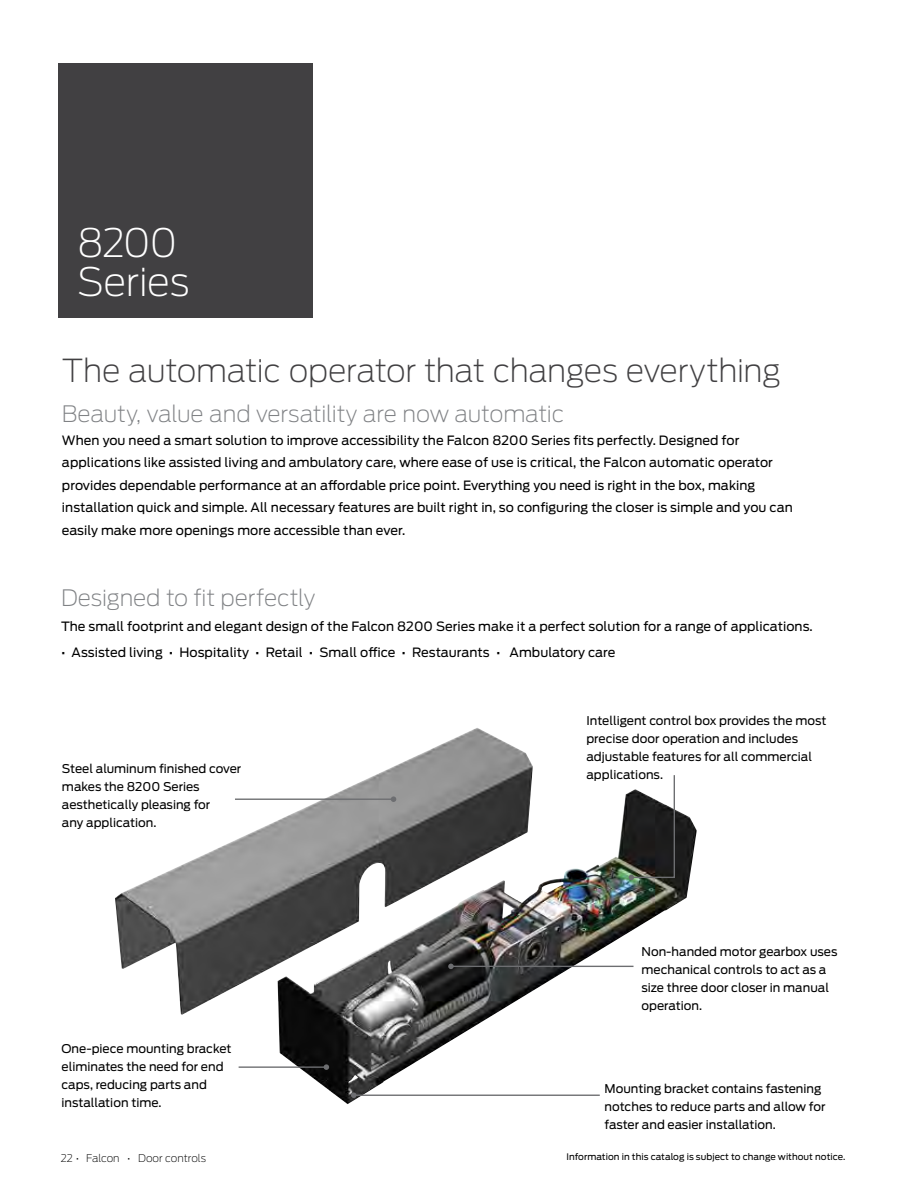
<style>
.page{position:relative;width:918px;height:1188px;background:#fff}
.page>*{position:absolute;margin:0;border:0;box-sizing:border-box;transform-origin:0 0}
.t1{font:200 39px/39px "Antenna";letter-spacing:-.015em;color:#fff}
.t2{font:200 31.5px "Antenna";letter-spacing:-.015em;color:#414042}
.t3{font:200 22.5px "Antenna";letter-spacing:-.01em;color:#808285}
.t4{font:12.75px/22.5px "Antenna";letter-spacing:.005em;color:#000}
.t5{font:12px/18px "Antenna";color:#000}
.t6{font:200 10.5px "Antenna";color:#000}
.t7{font:9px "Antenna";letter-spacing:.005em;color:#000}
</style>
<div class="page">
<div style="left:58px;top:63px;width:255px;height:255px;background:#414042"></div>
<img style="left:115px;top:728px;width:582px;height:376px">
<hr style="left:239px;top:1066px;width:87px;height:2px;background:#6d6e71">
<svg style="left:324px;top:1064px;width:5px;height:6px"></svg>
<hr style="left:354px;top:1095px;width:246px;height:1px;background:#6d6e71">
<svg style="left:351px;top:1092px;width:5px;height:6px"></svg>
<hr style="left:451px;top:966px;width:183px;height:1px;background:#6d6e71">
<svg style="left:448px;top:964px;width:6px;height:5px"></svg>
<hr style="left:235px;top:799px;width:159px;height:1px;background:#6d6e71">
<svg style="left:391px;top:796px;width:5px;height:6px"></svg>
<svg style="left:629px;top:774px;width:47px;height:106px"></svg>
<h1 class="t1" style="left:77px;top:224px;width:114px">8200<br>Series</h1>
<h2 class="t2" style="left:62px;top:353px;width:720px">The automatic operator that changes everything</h2>
<h3 class="t3" style="left:62px;top:401px;width:504px">Beauty, value and versatility are now automatic</h3>
<p class="t4" style="left:62px;top:429px;width:732px">When you need a smart solution to improve accessibility the Falcon 8200 Series fits perfectly. Designed for applications like assisted living and ambulatory care, where ease of use is critical, the Falcon automatic operator provides dependable performance at an affordable price point. Everything you need is right in the box, making installation quick and simple. All necessary features are built right in, so configuring the closer is simple and you can easily make more openings more accessible than ever.</p>
<h3 class="t3" style="left:61px;top:585px;width:256px">Designed to fit perfectly</h3>
<p class="t4" style="left:61px;top:616px;width:753px">The small footprint and elegant design of the Falcon 8200 Series make it a perfect solution for a range of applications.</p>
<p class="t4" style="left:61px;top:641px;width:556px">• Assisted living • Hospitality • Retail • Small office • Restaurants • Ambulatory care</p>
<p class="t5" style="left:62px;top:759px;width:181px">Steel aluminum finished cover makes the 8200 Series aesthetically pleasing for<br>any application.</p>
<p class="t5" style="left:62px;top:1040px;width:172px">One-piece mounting bracket eliminates the need for end caps, reducing parts and installation time.</p>
<p class="t6" style="left:61px;top:1152px;width:147px">22 • Falcon • Door controls</p>
<p class="t5" style="left:586px;top:712px;width:241px">Intelligent control box provides the most precise door operation and includes adjustable features for all commercial applications.</p>
<p class="t5" style="left:642px;top:943px;width:197px">Non-handed motor gearbox uses mechanical controls to act as a size three door closer in manual operation.</p>
<p class="t5" style="left:605px;top:1079px;width:223px">Mounting bracket contains fastening notches to reduce parts and allow for faster and easier installation.</p>
<p class="t7" style="left:566px;top:1152px;width:281px">Information in this catalog is subject to change without notice.</p>
</div>
